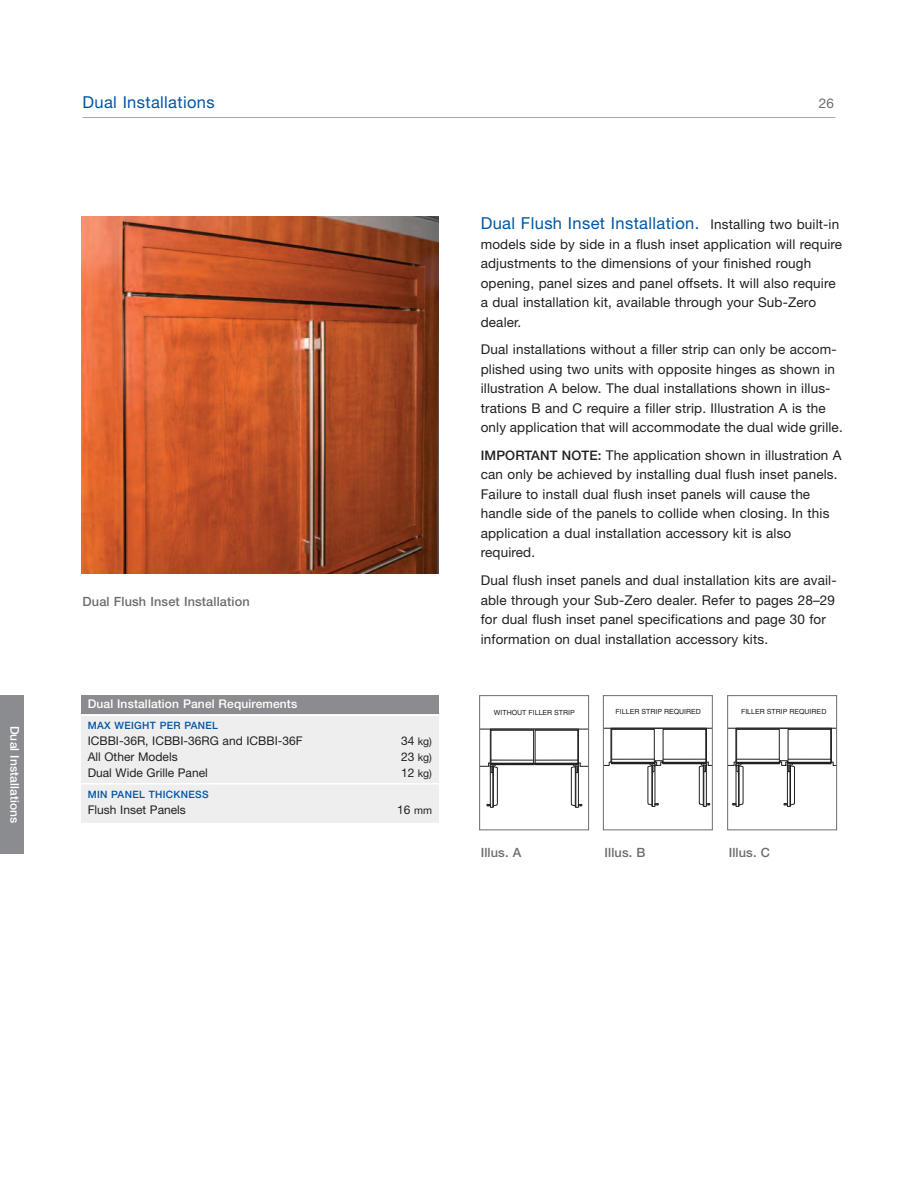
<style>
.page{position:relative;width:918px;height:1188px;background:#fff}
.page>*{position:absolute;margin:0;border:0;box-sizing:border-box;transform-origin:0 0}
.t1{font:16.5px "Helvetica Neue LT Pro";letter-spacing:.02em;color:#0155a5}
.t2{font:13.5px/19.5px "Helvetica Neue";letter-spacing:.01em;color:#231f20}
.t3{font:13.5px "Helvetica Neue LT Pro";color:#6c6d70}
.t4{font:500 12.75px "Helvetica Neue";letter-spacing:.01em;color:#6c6d70}
.t5{font:12px "Helvetica Neue";color:#231f20}
.t6{font:500 12px "Helvetica Neue";letter-spacing:.01em;color:#fff}
.t7{font:10.5px "Helvetica Neue";color:#231f20}
.t8{font:500 10.2px "Helvetica Neue";letter-spacing:.035em;color:#0155a5}
.t9{font:7.05px "Helvetica";color:#231f20}
.s1{font-size:12px}
.s2{font-size:10.5px}
.s3{font-family:"Helvetica Neue";font-size:13.5px;color:#231f20}
.s4{font-weight:500;font-size:13.2px}
</style>
<div class="page">
<hr style="left:82px;top:117px;width:754px;height:1px;background:#a8a9ad">
<img style="left:81px;top:216px;width:358px;height:358px">
<div style="left:81px;top:695px;width:358px;height:19px;background:#8a8c8f"></div>
<div style="left:81px;top:714px;width:358px;height:109px;background:#eeeeef"></div>
<hr style="left:81px;top:715px;width:358px;height:1px;background:#fff">
<hr style="left:81px;top:783px;width:358px;height:2px;background:#fff">
<svg style="left:481px;top:730px;width:106px;height:78px"></svg>
<hr style="left:480px;top:729px;width:108px;height:1px;background:#231f20">
<div style="left:479px;top:695px;width:110px;height:135px;border:1px solid #6c6d70"></div>
<svg style="left:605px;top:728px;width:106px;height:79px"></svg>
<div style="left:603px;top:695px;width:110px;height:135px;border:1px solid #6c6d70"></div>
<svg style="left:729px;top:728px;width:106px;height:79px"></svg>
<div style="left:727px;top:695px;width:110px;height:135px;border:1px solid #6c6d70"></div>
<div style="left:0;top:695px;width:24px;height:159px;background:#8a8c8f"></div>
<p class="t6" style="left:19px;top:726px;width:99px;rotate:90deg">Dual Installations</p>
<p class="t1" style="left:82px;top:96px;width:134px">Dual Installations</p>
<p class="t3" style="left:819px;top:98px;width:17px">26</p>
<p class="t4" style="left:83px;top:597px;width:169px">Dual Flush Inset Installation</p>
<p class="t6" style="left:88px;top:700px;width:211px">Dual Installation Panel Requirements</p>
<p class="t8" style="left:88px;top:722px;width:132px">MAX WEIGHT PER PANEL</p>
<p class="t5" style="left:88px;top:737px;width:216px">ICBBI-36R, ICBBI-36RG and ICBBI-36F</p>
<p class="t7" style="left:401px;top:738px;width:32px"><span class="s1">34</span> kg)</p>
<p class="t5" style="left:88px;top:752px;width:92px">All Other Models</p>
<p class="t7" style="left:401px;top:753px;width:32px"><span class="s1">23</span> kg)</p>
<p class="t5" style="left:88px;top:768px;width:122px">Dual Wide Grille Panel</p>
<p class="t7" style="left:401px;top:769px;width:32px"><span class="s1">12</span> kg)</p>
<p class="t8" style="left:88px;top:790px;width:122px">MIN PANEL THICKNESS</p>
<p class="t5" style="left:88px;top:805px;width:100px">Flush Inset Panels</p>
<p class="t5" style="left:397px;top:805px;width:36px">16 <span class="s2">mm</span></p>
<p class="t1" style="left:481px;top:217px;width:360px">Dual Flush Inset Installation. <span class="s3">Installing two built-in</span></p>
<p class="t2" style="left:481px;top:236px;width:363px">models side by side in a flush inset application will require adjustments to the dimensions of your finished rough opening, panel sizes and panel offsets. It will also require a dual installation kit, available through your Sub-Zero dealer.</p>
<p class="t2" style="left:481px;top:341px;width:364px">Dual installations without a filler strip can only be accom&shy;plished using two units with opposite hinges as shown in illustration A below. The dual installations shown in illus&shy;trations B and C require a filler strip. Illustration A is the only application that will accommodate the dual wide grille.</p>
<p class="t2" style="left:481px;top:447px;width:362px"><span class="s4">IMPORTANT NOTE:</span> The application shown in illustration A can only be achieved by installing dual flush inset panels.<br>Failure to install dual flush inset panels will cause the handle side of the panels to collide when closing. In this application a dual installation accessory kit is also required.</p>
<p class="t2" style="left:481px;top:572px;width:357px">Dual flush inset panels and dual installation kits are avail&shy;able through your Sub-Zero dealer. Refer to pages 28–29 for dual flush inset panel specifications and page 30 for information on dual installation accessory kits.</p>
<p class="t9" style="left:494px;top:710px;width:83px">WITHOUT FILLER STRIP</p>
<p class="t9" style="left:616px;top:709px;width:87px">FILLER STRIP REQUIRED</p>
<p class="t9" style="left:790px;top:709px;width:65px">FILLER STRIP REQ</p>
<p class="t9" style="left:741px;top:709px;width:87px">FILLER STRIP REQUIRED</p>
<p class="t4" style="left:481px;top:848px;width:42px">Illus. A</p>
<p class="t4" style="left:604px;top:848px;width:43px">Illus. B</p>
<p class="t4" style="left:729px;top:848px;width:43px">Illus. C</p>
</div>
